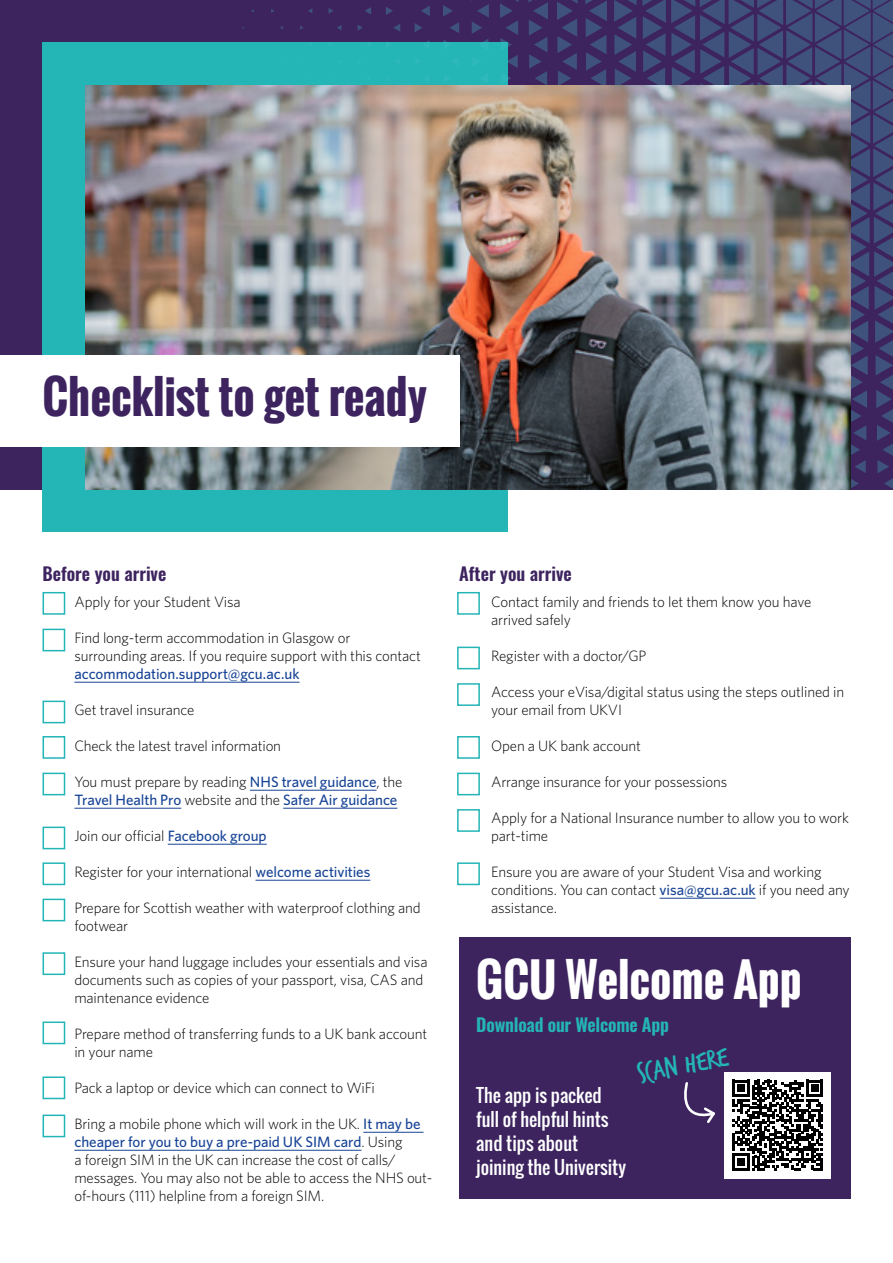
<style>
.page{position:relative;width:893px;height:1263px;background:#fff}
.page>*{position:absolute;margin:0;border:0;box-sizing:border-box;transform-origin:0 0}
.t1{font:700 45px "Oswald";color:#3d245f}
.t2{font:700 45px "Oswald";color:#fff}
.t3{font:29.1px "Trash Hand";color:#24b5b7}
.t4{font:18px/24px "Oswald";color:#fff}
.t5{font:600 18px "Oswald";color:#3d245f}
.t6{font:600 18px "Oswald";letter-spacing:-.015em;color:#24b5b7}
.t7{font:300 15px/18px "Whitney";letter-spacing:-.01em;color:#000}
.t8{font:500 15px/18px "Whitney";letter-spacing:-.005em;color:#184496}
.s1{font-weight:300;color:#000}
.s2{font-weight:500;color:#184496}
</style>
<div class="page">
<div style="left:0;top:0;width:893px;height:489px;background:#3d245f"></div>
<div style="left:43px;top:43px;width:465px;height:488px;background:#24b5b7"></div>
<svg style="left:242px;top:0;width:651px;height:489px"></svg>
<img style="left:85px;top:85px;width:765px;height:404px">
<div style="left:0;top:355px;width:459px;height:91px;background:#fff"></div>
<hr style="left:74px;top:682px;width:226px;height:1px;background:#184496">
<hr style="left:250px;top:790px;width:127px;height:1px;background:#184496">
<hr style="left:74px;top:808px;width:107px;height:1px;background:#184496">
<hr style="left:283px;top:808px;width:114px;height:1px;background:#184496">
<hr style="left:168px;top:844px;width:99px;height:1px;background:#184496">
<hr style="left:255px;top:880px;width:115px;height:1px;background:#184496">
<hr style="left:363px;top:1132px;width:60px;height:1px;background:#184496">
<hr style="left:74px;top:1150px;width:287px;height:1px;background:#184496">
<hr style="left:660px;top:898px;width:96px;height:1px;background:#184496">
<div style="left:43px;top:592px;width:22px;height:23px;border:2px solid #24b5b7"></div>
<div style="left:43px;top:629px;width:22px;height:22px;border:2px solid #24b5b7"></div>
<div style="left:43px;top:701px;width:22px;height:22px;border:2px solid #24b5b7"></div>
<div style="left:43px;top:736px;width:22px;height:23px;border:2px solid #24b5b7"></div>
<div style="left:43px;top:773px;width:22px;height:22px;border:2px solid #24b5b7"></div>
<div style="left:43px;top:827px;width:22px;height:22px;border:2px solid #24b5b7"></div>
<div style="left:43px;top:862px;width:22px;height:23px;border:2px solid #24b5b7"></div>
<div style="left:43px;top:899px;width:22px;height:22px;border:2px solid #24b5b7"></div>
<div style="left:43px;top:952px;width:22px;height:23px;border:2px solid #24b5b7"></div>
<div style="left:43px;top:1021px;width:22px;height:23px;border:2px solid #24b5b7"></div>
<div style="left:43px;top:1076px;width:22px;height:23px;border:2px solid #24b5b7"></div>
<div style="left:43px;top:1114px;width:22px;height:23px;border:2px solid #24b5b7"></div>
<div style="left:457px;top:592px;width:23px;height:23px;border:2px solid #24b5b7"></div>
<div style="left:457px;top:647px;width:23px;height:22px;border:2px solid #24b5b7"></div>
<div style="left:457px;top:683px;width:23px;height:23px;border:2px solid #24b5b7"></div>
<div style="left:457px;top:736px;width:23px;height:23px;border:2px solid #24b5b7"></div>
<div style="left:457px;top:773px;width:23px;height:22px;border:2px solid #24b5b7"></div>
<div style="left:457px;top:809px;width:23px;height:23px;border:2px solid #24b5b7"></div>
<div style="left:457px;top:862px;width:23px;height:23px;border:2px solid #24b5b7"></div>
<div style="left:459px;top:938px;width:391px;height:261px;background:#3d245f"></div>
<div style="left:725px;top:1072px;width:106px;height:106px;background:#fff"></div>
<svg style="left:733px;top:1080px;width:90px;height:90px"></svg>
<svg style="left:684px;top:1082px;width:31px;height:41px"></svg>
<h1 class="t1" style="left:43px;top:363px;width:386px">Checklist to get ready</h1>
<p class="t5" style="left:43px;top:557px;width:125px">Before you arrive</p>
<p class="t7" style="left:74px;top:592px;width:168px">Apply for your Student Visa</p>
<p class="t7" style="left:74px;top:628px;width:348px">Find long-term accommodation in Glasgow or surrounding areas. If you require support with this contact</p>
<p class="t8" style="left:74px;top:665px;width:227px">accommodation.support@gcu.ac.uk</p>
<p class="t7" style="left:74px;top:700px;width:121px">Get travel insurance</p>
<p class="t7" style="left:74px;top:736px;width:208px">Check the latest travel information</p>
<p class="t8" style="left:74px;top:773px;width:330px"><span class="s1">You must prepare by reading</span> NHS travel guidance<span class="s1">, the<br></span>Travel Health Pro <span class="s1">website and the</span> Safer Air guidance</p>
<p class="t7" style="left:74px;top:826px;width:194px">Join our official <span class="s2">Facebook group</span></p>
<p class="t7" style="left:74px;top:862px;width:297px">Register for your international <span class="s2">welcome activities</span></p>
<p class="t7" style="left:74px;top:898px;width:348px">Prepare for Scottish weather with waterproof clothing and footwear</p>
<p class="t7" style="left:74px;top:952px;width:355px">Ensure your hand luggage includes your essentials and visa documents such as copies of your passport, visa, CAS and maintenance evidence</p>
<p class="t7" style="left:74px;top:1024px;width:354px">Prepare method of transferring funds to a UK bank account in your name</p>
<p class="t7" style="left:74px;top:1078px;width:302px">Pack a laptop or device which can connect to WiFi</p>
<p class="t7" style="left:74px;top:1114px;width:359px">Bring a mobile phone which will work in the UK. <span class="s2">It may be cheaper for you to buy a pre-paid UK SIM card</span>. Using<br>a foreign SIM in the UK can increase the cost of calls/ messages. You may also not be able to access the NHS out&shy;of-hours (111) helpline from a foreign SIM.</p>
<p class="t5" style="left:459px;top:557px;width:114px">After you arrive</p>
<p class="t7" style="left:491px;top:592px;width:322px">Contact family and friends to let them know you have arrived safely</p>
<p class="t7" style="left:491px;top:646px;width:157px">Register with a doctor/GP</p>
<p class="t7" style="left:491px;top:682px;width:355px">Access your eVisa/digital status using the steps outlined in your email from UKVI</p>
<p class="t7" style="left:491px;top:736px;width:151px">Open a UK bank account</p>
<p class="t7" style="left:491px;top:772px;width:238px">Arrange insurance for your possessions</p>
<p class="t7" style="left:491px;top:808px;width:359px">Apply for a National Insurance number to allow you to work part-time</p>
<p class="t7" style="left:491px;top:862px;width:360px">Ensure you are aware of your Student Visa and working conditions. You can contact <span class="s2">visa@gcu.ac.uk</span> if you need any assistance.</p>
<h1 class="t2" style="left:476px;top:946px;width:327px">GCU Welcome App</h1>
<p class="t6" style="left:476px;top:1008px;width:194px">Download our Welcome App</p>
<h2 class="t3" style="left:635px;top:1060px;width:93px;rotate:-11deg">Scan here</h2>
<p class="t4" style="left:476px;top:1084px;width:151px">The app is packed full of helpful hints and tips about joining the University</p>
</div>
